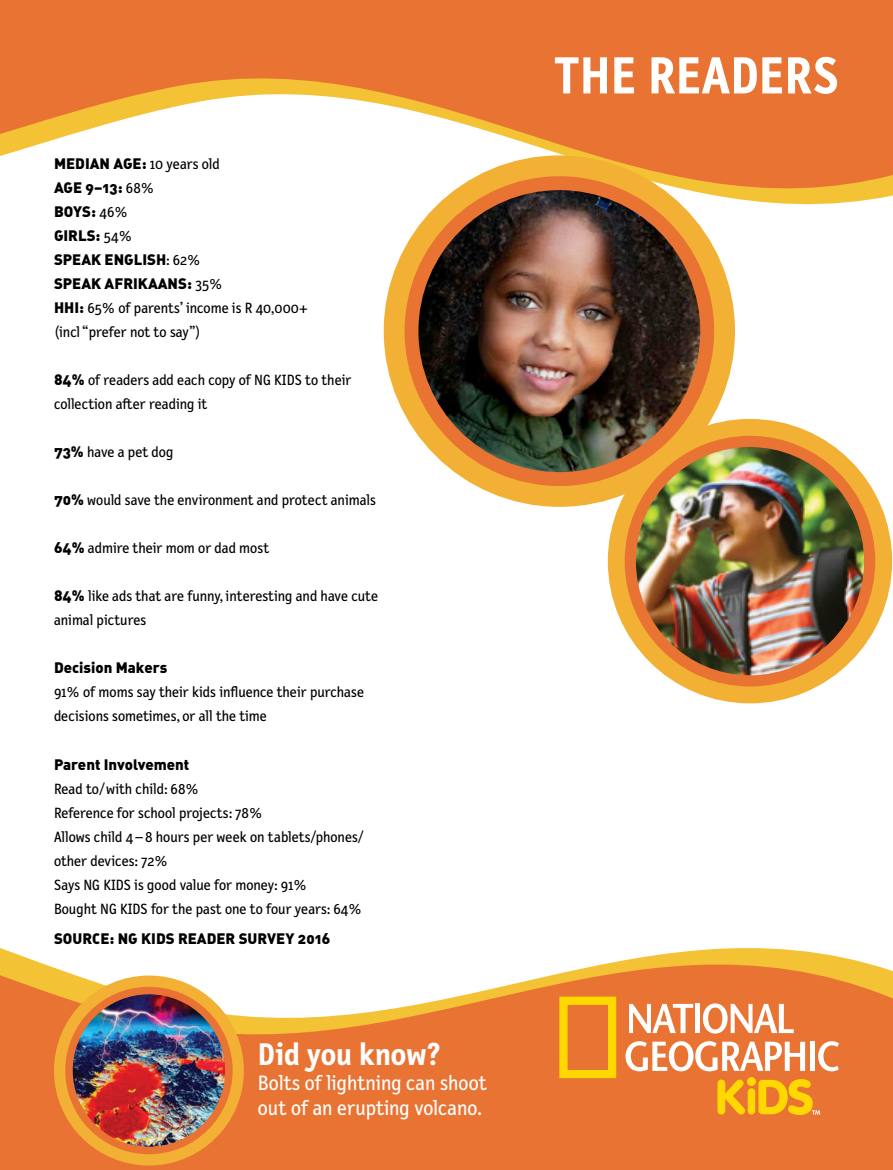
<style>
.page{position:relative;width:893px;height:1170px;background:#fff}
.page>*{position:absolute;margin:0;border:0;box-sizing:border-box;transform-origin:0 0}
.t1{font:700 52.5px "Letter Gothic Text";color:#fff}
.t2{font:700 31.5px "Letter Gothic Text";color:#fff}
.t3{font:21px/25.2px "Letter Gothic Text";color:#fff}
.t4{font:15px/24px "Letter Gothic Text";color:#000}
.t5{font:15px "DIN Black Alternate";color:#000}
.s1{font-family:"DIN Black Alternate"}
.s2{font-family:"Letter Gothic Text"}
</style>
<div class="page">
<svg style="left:0;top:0;width:893px;height:256px;fill:#e97333"></svg>
<svg style="left:0;top:948px;width:893px;height:221px;fill:#e97333"></svg>
<div style="left:54px;top:975px;width:190px;height:190px;border:30px solid #f2b134;border-radius:50%"></div>
<img style="left:69px;top:992px;width:160px;height:154px">
<div style="left:65px;top:986px;width:168px;height:168px;border:8px solid #e97333;border-radius:50%"></div>
<svg style="left:559px;top:996px;width:57px;height:82px"></svg>
<svg style="left:629px;top:1003px;width:64px;height:29px"></svg>
<div style="left:695px;top:1003px;width:5px;height:29px;background:#fff"></div>
<svg style="left:703px;top:1003px;width:91px;height:30px"></svg>
<svg style="left:625px;top:1041px;width:214px;height:73px"></svg>
<div style="left:384px;top:155px;width:351px;height:352px;border:56px solid #f2b134;border-radius:50%"></div>
<img style="left:415px;top:184px;width:289px;height:294px">
<div style="left:405px;top:176px;width:309px;height:310px;border:14px solid #e97333;border-radius:50%"></div>
<div style="left:608px;top:419px;width:284px;height:284px;border:45px solid #f2b134;border-radius:50%"></div>
<img style="left:630px;top:441px;width:240px;height:239px;border-radius:120px">
<div style="left:625px;top:436px;width:250px;height:250px;border:11px solid #e97333;border-radius:50%"></div>
<p class="t5" style="left:54px;top:154px;width:22px">MEDIAN</p>
<p class="t5" style="left:113px;top:154px;width:11px">AGE</p>
<p class="t4" style="left:142px;top:152px;width:80px"><span class="s1">:</span> 10 years old</p>
<p class="t5" style="left:54px;top:178px;width:11px">AGE</p>
<p class="t5" style="left:86px;top:178px;width:70px">9–13: <span class="s2">68%</span></p>
<p class="t5" style="left:54px;top:202px;width:10px">BOYS</p>
<p class="t4" style="left:91px;top:200px;width:38px"><span class="s1">:</span> 46%</p>
<p class="t5" style="left:54px;top:226px;width:10px">GIRLS</p>
<p class="t4" style="left:96px;top:224px;width:38px"><span class="s1">:</span> 54%</p>
<p class="t5" style="left:54px;top:250px;width:11px">SPEAK</p>
<p class="t5" style="left:105px;top:250px;width:10px">ENGLISH</p>
<p class="t4" style="left:166px;top:248px;width:36px">: 62%</p>
<p class="t5" style="left:54px;top:274px;width:11px">SPEAK</p>
<p class="t5" style="left:105px;top:274px;width:29px">AFRIKAANS</p>
<p class="t4" style="left:54px;top:272px;width:256px;text-indent:133px"><span class="s1">:</span> 35%<br><span class="s1">HHI :</span> 65% of parents’ income is R 40,000+ (incl “prefer not to say”)</p>
<p class="t4" style="left:54px;top:368px;width:299px"><span class="s1">84%</span> of readers add each copy of NG KIDS to their collection after reading it</p>
<p class="t4" style="left:54px;top:440px;width:121px"><span class="s1">73%</span> have a pet dog</p>
<p class="t4" style="left:54px;top:488px;width:323px"><span class="s1">70%</span> would save the environment and protect animals</p>
<p class="t4" style="left:54px;top:536px;width:217px"><span class="s1">64%</span> admire their mom or dad most</p>
<p class="t4" style="left:54px;top:584px;width:326px"><span class="s1">84%</span> like ads that are funny, interesting and have cute animal pictures</p>
<p class="t5" style="left:54px;top:658px;width:115px">Decision Makers</p>
<p class="t4" style="left:54px;top:680px;width:311px">91% of moms say their kids influence their purchase decisions sometimes, or all the time</p>
<p class="t5" style="left:54px;top:754px;width:137px">Parent Involvement</p>
<p class="t4" style="left:54px;top:776px;width:311px">Read to/ with child: 68%<br>Reference for school projects: 78%<br>Allows child 4 – 8 hours per week on tablets/phones/ other devices: 72%<br>Says NG KIDS is good value for money: 91%<br>Bought NG KIDS for the past one to four years: 64%</p>
<p class="t5" style="left:54px;top:928px;width:11px">SOURCE</p>
<p class="t5" style="left:110px;top:928px;width:41px">: NG KIDS</p>
<p class="t5" style="left:178px;top:928px;width:11px">READER</p>
<p class="t5" style="left:239px;top:928px;width:11px">SUR</p>
<p class="t5" style="left:267px;top:928px;width:65px">VEY 2016</p>
<h2 class="t2" style="left:258px;top:1035px;width:184px">DID YOU KNOW?</h2>
<h3 class="t3" style="left:258px;top:1070px;width:230px">Bolts of lightning can shoot out of an erupting volcano.</h3>
<h1 class="t1" style="left:554px;top:45px;width:287px">THE READERS</h1>
</div>
